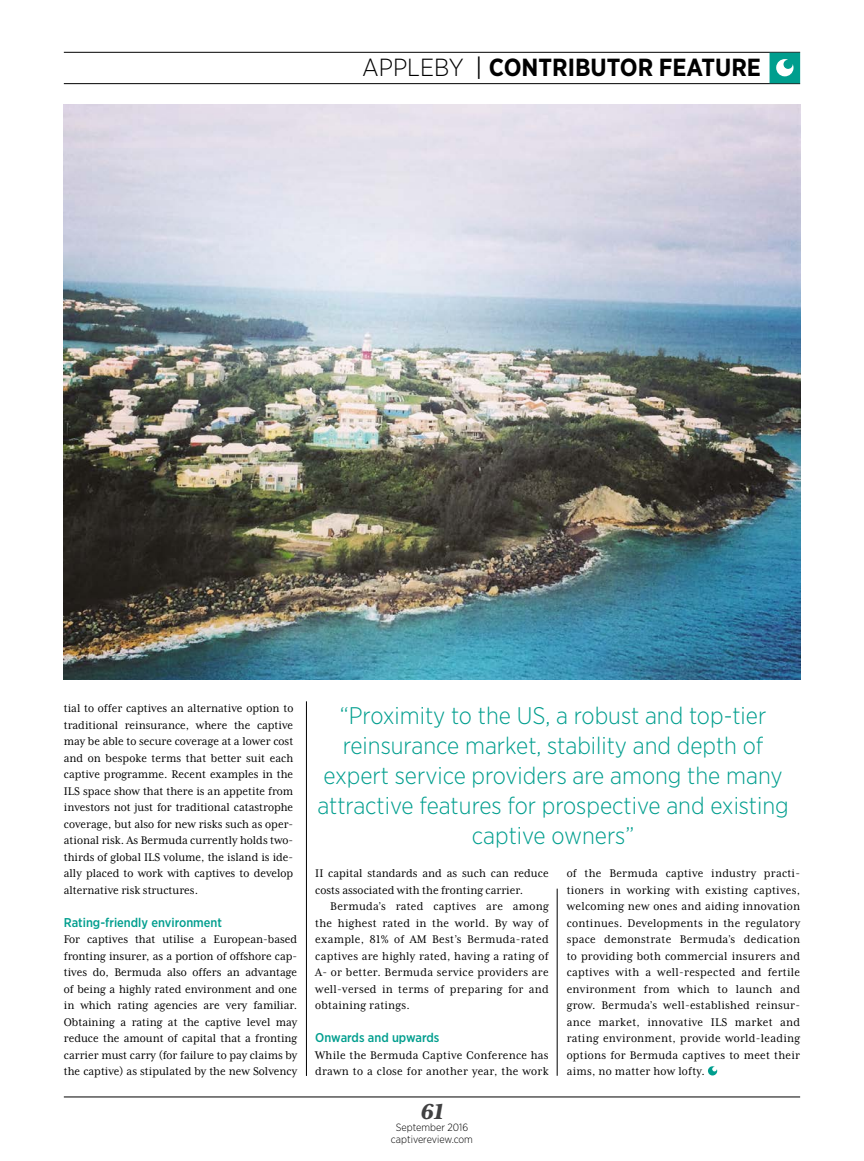
<style>
.page{position:relative;width:864px;height:1161px;background:#fff}
.page>*{position:absolute;margin:0;border:0;box-sizing:border-box;transform-origin:0 0}
.t1{font:700 24.75px "Gotham Narrow";color:#000}
.t2{font:italic 800 24.75px "Mrs Eaves XL Serif OT";color:#414142}
.t3{font:300 24px/30px "Gotham Narrow";color:#009e8e;text-align:center}
.t4{font:12.75px/16.5px "Mrs Eaves XL Serif Nar OT";color:#000;text-align:justify}
.t5{font:12.75px/16.5px "Mrs Eaves XL Serif Nar OT";letter-spacing:.02em;color:#000}
.t6{font:500 12.75px "Gotham Narrow";color:#009e8e}
.t7{font:300 10.5px/12px "Gotham Narrow";color:#000;text-align:center}
.s1{font-weight:300}
.s2{font-weight:400}
</style>
<div class="page">
<hr style="left:64px;top:1096px;width:735px;height:1px;background:#000">
<hr style="left:64px;top:52px;width:735px;height:1px;background:#000">
<hr style="left:64px;top:83px;width:735px;height:1px;background:#000">
<svg style="left:769px;top:53px;width:30px;height:30px"></svg>
<svg style="left:708px;top:1066px;width:9px;height:10px"></svg>
<hr style="left:556px;top:888px;width:1px;height:188px;background:#000">
<hr style="left:306px;top:701px;width:1px;height:375px;background:#000">
<img style="left:64px;top:104px;width:735px;height:575px">
<h1 class="t1" style="left:362px;top:52px;width:400px"><span class="s1">APPLEBY</span> <span class="s2">|</span> CONTRIBUTOR FEATURE</h1>
<p class="t4" style="left:64px;top:700px;width:231px">tial to offer captives an alternative option to traditional reinsurance, where the captive may be able to secure coverage at a lower cost and on bespoke terms that better suit each captive programme. Recent examples in the ILS space show that there is an appetite from investors not just for traditional catastrophe coverage, but also for new risks such as oper&shy;ational risk. As Bermuda currently holds two&shy;thirds of global ILS volume, the island is ide&shy;ally placed to work with captives to develop alternative risk structures.</p>
<p class="t6" style="left:64px;top:914px;width:160px">Rating-friendly environment</p>
<p class="t4" style="left:64px;top:931px;width:235px">For captives that utilise a European-based fronting insurer, as a portion of offshore cap&shy;tives do, Bermuda also offers an advantage of being a highly rated environment and one in which rating agencies are very familiar.<br>Obtaining a rating at the captive level may reduce the amount of capital that a fronting carrier must carry (for failure to pay claims by the captive) as stipulated by the new Solvency</p>
<h2 class="t3" style="left:317px;top:700px;width:472px">“Proximity to the US, a robust and top-tier reinsurance market, stability and depth of expert service providers are among the many attractive features for prospective and existing captive owners”</h2>
<p class="t4" style="left:315px;top:865px;width:235px">II capital standards and as such can reduce costs associated with the fronting carrier.</p>
<p class="t4" style="left:315px;top:898px;width:235px;text-indent:15px">Bermuda’s rated captives are among the highest rated in the world. By way of example, 81% of AM Best’s Bermuda-rated captives are highly rated, having a rating of A- or better. Bermuda service providers are well-versed in terms of preparing for and obtaining ratings.</p>
<p class="t6" style="left:315px;top:1030px;width:126px">Onwards and upwards</p>
<p class="t5" style="left:315px;top:1047px;width:235px">While the Bermuda Captive Conference has drawn to a close for another year, the work</p>
<h1 class="t2" style="left:420px;top:1099px;width:24px">61</h1>
<p class="t7" style="left:391px;top:1121px;width:83px">September 2016 captivereview.com</p>
<p class="t4" style="left:566px;top:865px;width:235px">of the Bermuda captive industry practi&shy;tioners in working with existing captives, welcoming new ones and aiding innovation continues. Developments in the regulatory space demonstrate Bermuda’s dedication to providing both commercial insurers and captives with a well-respected and fertile environment from which to launch and grow. Bermuda’s well-established reinsur&shy;ance market, innovative ILS market and rating environment, provide world-leading options for Bermuda captives to meet their aims, no matter how lofty.</p>
</div>
